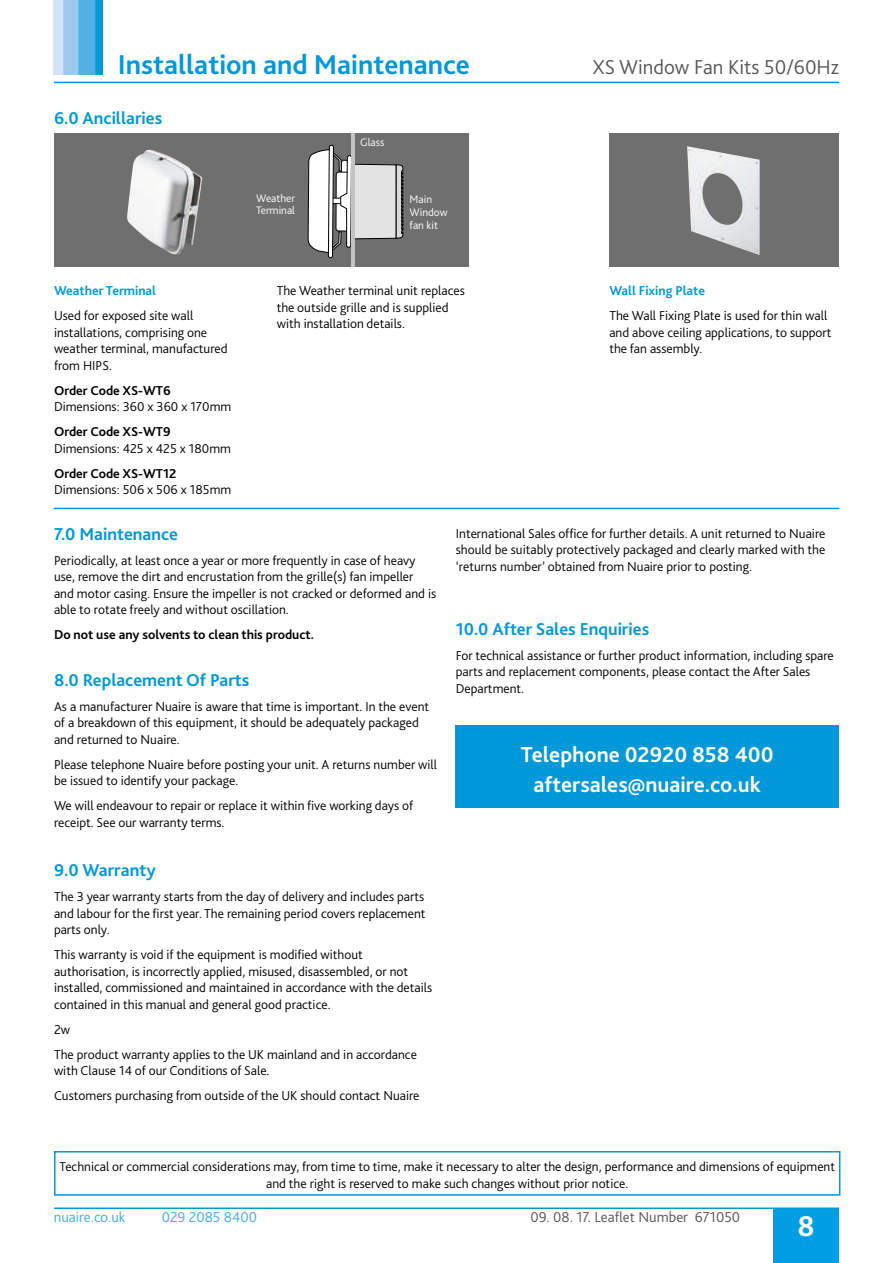
<style>
.page{position:relative;width:893px;height:1263px;background:#fff}
.page>*{position:absolute;margin:0;border:0;box-sizing:border-box;transform-origin:0 0}
.t1{font:700 30px "Bliss 2";color:#fff}
.t2{font:700 28.5px "Bliss 2";color:#0098d8}
.t3{font:700 22.5px/30px "Bliss 2";color:#fff;text-align:center}
.t4{font:300 21px "Bliss 2";color:#575756}
.t5{font:700 18px "Bliss 2";color:#0098d8}
.t6{font:300 15px "Bliss 2";color:#575756}
.t7{font:300 15px "Bliss 2";color:#43abe1}
.t8{font:300 13.5px/16.5px "Bliss 2";color:#000}
.t9{font:700 13.5px "Bliss 2";color:#000}
.t10{font:700 13.5px "Bliss 2";color:#0098d8}
.t11{font:300 11.4px/12.8px "Bliss 2";color:#fff}
</style>
<div class="page">
<div style="left:773px;top:1209px;width:66px;height:54px;background:#009fe3"></div>
<img style="left:54px;top:0;width:49px;height:75px">
<hr style="left:54px;top:82px;width:785px;height:1px;background:#0098d8">
<hr style="left:54px;top:1207px;width:785px;height:2px;background:#0098d8">
<div style="left:54px;top:133px;width:230px;height:133px;background:#706f6f"></div>
<img style="left:127px;top:150px;width:75px;height:104px">
<svg style="left:284px;top:133px;width:184px;height:133px;background:#908f8f"></svg>
<hr style="left:351px;top:133px;width:4px;height:133px;background:#c2c2c2">
<div style="left:609px;top:133px;width:230px;height:133px;background:#706f6f"></div>
<img style="left:687px;top:146px;width:73px;height:109px">
<hr style="left:54px;top:508px;width:785px;height:1px;background:#0098d8">
<div style="left:455px;top:725px;width:384px;height:83px;background:#0098d8"></div>
<div style="left:54px;top:1151px;width:786px;height:45px;border:2px solid #0098d8"></div>
<h2 class="t2" style="left:118px;top:47px;width:354px">Installation and Maintenance</h2>
<h3 class="t4" style="left:593px;top:54px;width:248px">XS Window Fan Kits 50/60Hz</h3>
<h3 class="t5" style="left:54px;top:106px;width:110px">6.0 Ancillaries</h3>
<p class="t10" style="left:54px;top:282px;width:104px">Weather Terminal</p>
<p class="t8" style="left:54px;top:307px;width:175px">Used for exposed site wall installations, comprising one weather terminal, manufactured from HIPS.</p>
<p class="t9" style="left:54px;top:382px;width:118px">Order Code XS-WT6</p>
<p class="t8" style="left:54px;top:398px;width:179px">Dimensions: 360 x 360 x 170mm</p>
<p class="t9" style="left:54px;top:423px;width:118px">Order Code XS-WT9</p>
<p class="t8" style="left:54px;top:440px;width:178px">Dimensions: 425 x 425 x 180mm</p>
<p class="t9" style="left:54px;top:465px;width:124px">Order Code XS-WT12</p>
<p class="t8" style="left:54px;top:481px;width:179px">Dimensions: 506 x 506 x 185mm</p>
<p class="t11" style="left:256px;top:191px;width:40px">Weather<br>Terminal</p>
<p class="t11" style="left:360px;top:136px;width:26px">Glass</p>
<p class="t11" style="left:410px;top:193px;width:40px">Main<br>Window fan kit</p>
<p class="t8" style="left:277px;top:282px;width:190px">The Weather terminal unit replaces the outside grille and is supplied with installation details.</p>
<p class="t10" style="left:609px;top:282px;width:97px">Wall Fixing Plate</p>
<p class="t8" style="left:609px;top:307px;width:224px">The Wall Fixing Plate is used for thin wall and above ceiling applications, to support the fan assembly.</p>
<h3 class="t5" style="left:54px;top:523px;width:126px">7.0 Maintenance</h3>
<p class="t8" style="left:54px;top:552px;width:384px">Periodically, at least once a year or more frequently in case of heavy use, remove the dirt and encrustation from the grille(s) fan impeller and motor casing. Ensure the impeller is not cracked or deformed and is able to rotate freely and without oscillation.</p>
<p class="t9" style="left:54px;top:627px;width:262px">Do not use any solvents to clean this product.</p>
<h3 class="t5" style="left:456px;top:618px;width:195px">10.0 After Sales Enquiries</h3>
<p class="t8" style="left:456px;top:647px;width:380px">For technical assistance or further product information, including spare parts and replacement components, please contact the After Sales<br>Department.</p>
<p class="t8" style="left:456px;top:525px;width:371px;text-align:justify">International Sales office for further details. A unit returned to Nuaire should be suitably protectively packaged and clearly marked with the ‘returns number’ obtained from Nuaire prior to posting.</p>
<h3 class="t5" style="left:54px;top:669px;width:197px">8.0 Replacement Of Parts</h3>
<p class="t8" style="left:54px;top:698px;width:377px">As a manufacturer Nuaire is aware that time is important. In the event of a breakdown of this equipment, it should be adequately packaged and returned to Nuaire.</p>
<p class="t8" style="left:54px;top:756px;width:385px">Please telephone Nuaire before posting your unit. A returns number will be issued to identify your package.</p>
<p class="t8" style="left:54px;top:797px;width:361px">We will endeavour to repair or replace it within five working days of receipt. See our warranty terms.</p>
<h3 class="t5" style="left:54px;top:859px;width:103px">9.0 Warranty</h3>
<p class="t8" style="left:54px;top:888px;width:373px;text-align:justify">The 3 year warranty starts from the day of delivery and includes parts and labour for the first year. The remaining period covers replacement parts only.</p>
<p class="t8" style="left:54px;top:946px;width:380px">This warranty is void if the equipment is modified without authorisation, is incorrectly applied, misused, disassembled, or not installed, commissioned and maintained in accordance with the details contained in this manual and general good practice.</p>
<p class="t8" style="left:54px;top:1016px;width:364px;line-height:25px">2w<br>The product warranty applies to the UK mainland and in accordance</p>
<p class="t8" style="left:54px;top:1058px;width:367px;line-height:25px">with Clause 14 of our Conditions of Sale.<br>Customers purchasing from outside of the UK should contact Nuaire</p>
<h3 class="t3" style="left:521px;top:738px;width:254px">Telephone 02920 858 400 aftersales@nuaire.co.uk</h3>
<p class="t8" style="left:59px;top:1158px;width:777px;text-align:center">Technical or commercial considerations may, from time to time, make it necessary to alter the design, performance and dimensions of equipment and the right is reserved to make such changes without prior notice.</p>
<p class="t7" style="left:54px;top:1208px;width:73px">nuaire.co.uk</p>
<p class="t7" style="left:162px;top:1208px;width:97px">029 2085 8400</p>
<p class="t6" style="left:530px;top:1208px;width:211px">09. 08. 17. Leaflet Number 671050</p>
<h1 class="t1" style="left:798px;top:1207px;width:19px">8</h1>
</div>
